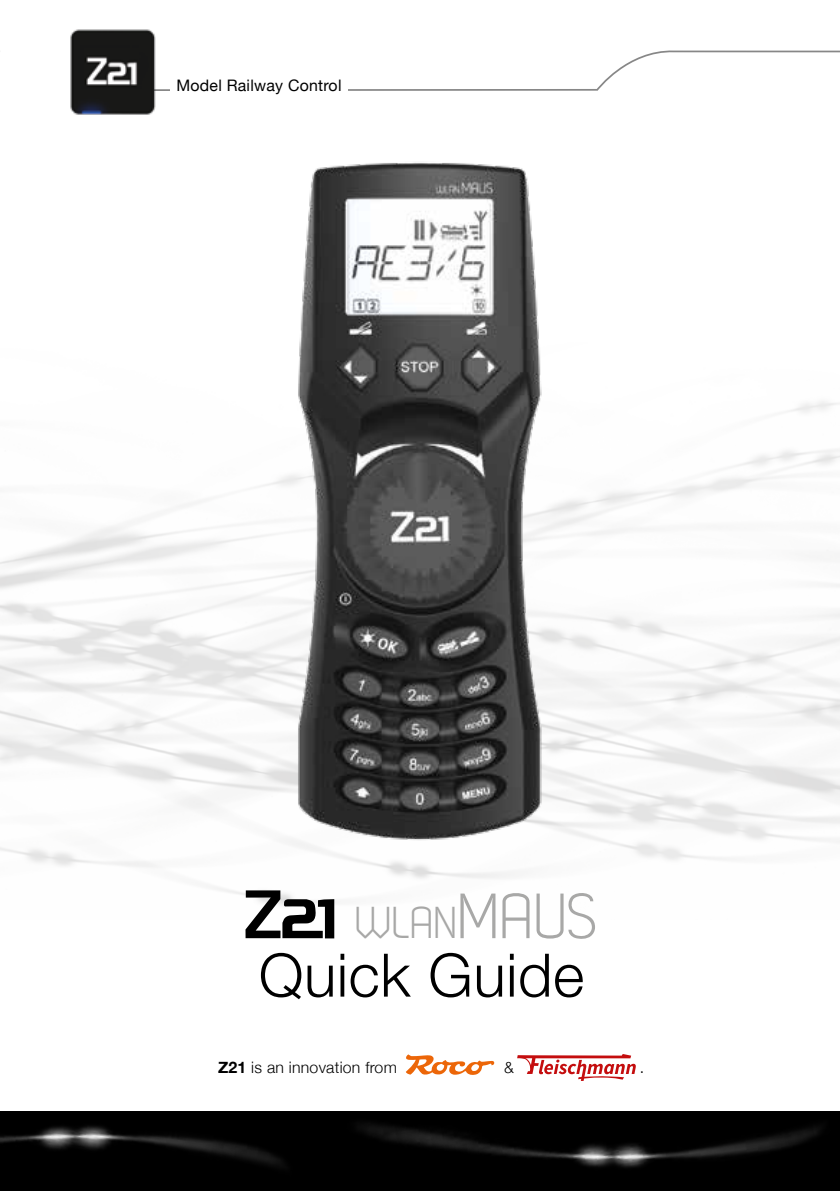
<style>
.page{position:relative;width:840px;height:1191px;background:#fff}
.page>*{position:absolute;margin:0;border:0;box-sizing:border-box;transform-origin:0 0}
.t1{font:300 60px "Helvetica Neue";letter-spacing:.01em;color:#000}
.t2{font:44.6px "Dekar";color:#a8a8a7}
.t3{font:300 15.8px "Helvetica Neue";letter-spacing:.015em;color:#000}
.t4{font:15.8px "Helvetica Neue";letter-spacing:.015em;color:#000}
.s1{font-size:63.6px}
.s2{font-weight:700}
</style>
<div class="page">
<svg style="left:348px;top:50px;width:491px;height:41px"></svg>
<img style="left:70px;top:29px;width:100px;height:86px">
<img style="left:437px;top:1111px;width:402px;height:80px">
<svg style="left:517px;top:1054px;width:118px;height:27px"></svg>
<svg style="left:406px;top:1054px;width:88px;height:21px"></svg>
<svg style="left:245px;top:890px;width:89px;height:48px"></svg>
<img style="left:0;top:1111px;width:437px;height:80px">
<img style="left:235px;top:162px;width:348px;height:706px">
<p class="t4" style="left:176px;top:74px;width:166px">Model Railway Control</p>
<h2 class="t2" style="left:354px;top:900px;width:244px">WLAN<span class="s1">MAUS</span></h2>
<h1 class="t1" style="left:259px;top:926px;width:326px">Quick Guide</h1>
<p class="t3" style="left:218px;top:1055px;width:180px"><span class="s2">Z21</span> is an innovation from</p>
<p class="t3" style="left:504px;top:1055px;width:11px">&amp;</p>
<p class="t3" style="left:639px;top:1055px;width:6px">.</p>
</div>
